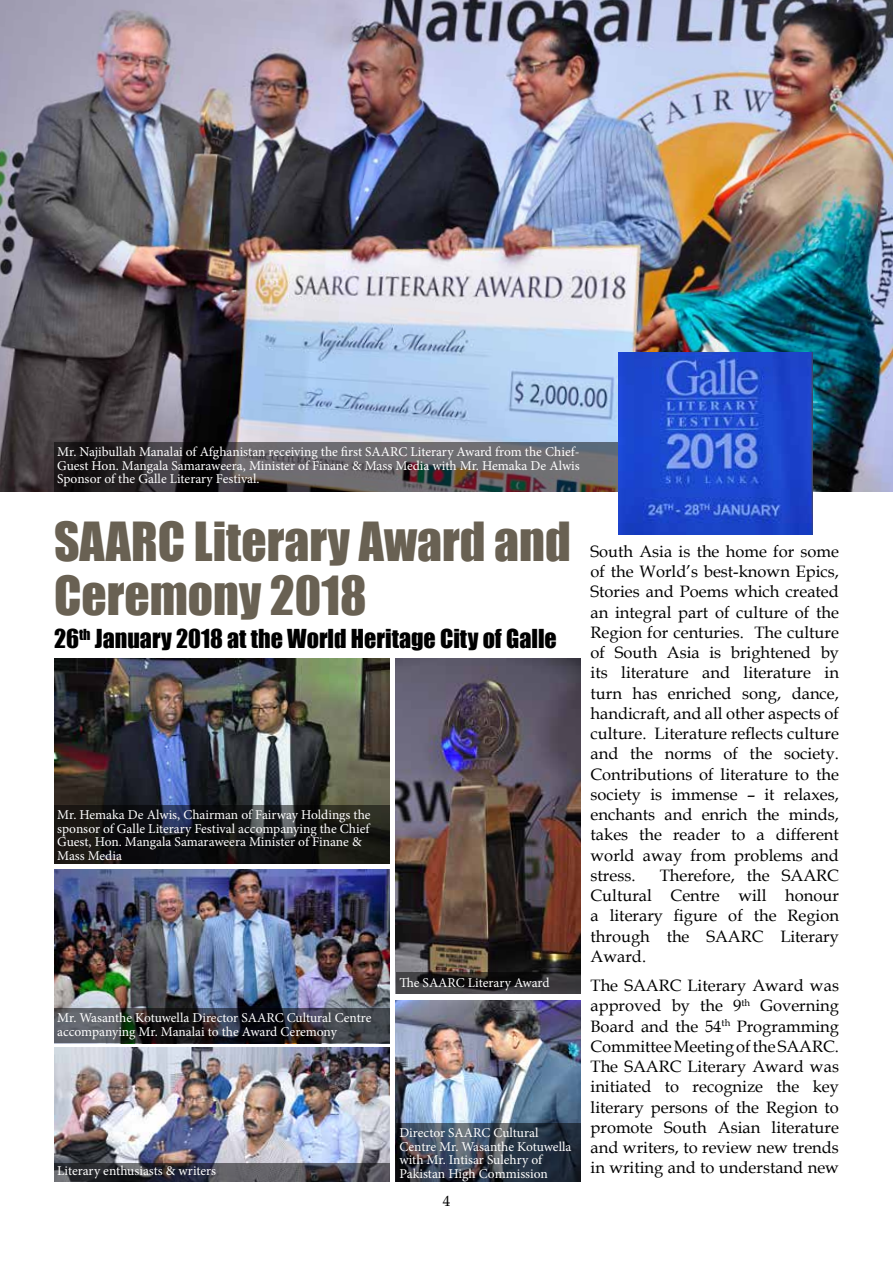
<style>
.page{position:relative;width:893px;height:1263px;background:#fff}
.page>*{position:absolute;margin:0;border:0;box-sizing:border-box;transform-origin:0 0}
.t1{font:49.5px/54px "Impact";color:#696153}
.t2{font:24px "Impact";color:#000}
.t3{font:16.5px/20.2px "Book Antiqua";color:#000;text-align:justify}
.t4{font:15px "Book Antiqua";color:#000}
.t5{font:13.5px/13.5px "Minion Pro";letter-spacing:-.005em;color:#fff}
</style>
<div class="page">
<img style="left:54px;top:870px;width:336px;height:138px">
<img style="left:0;top:0;width:893px;height:492px">
<img style="left:396px;top:658px;width:184px;height:314px">
<img style="left:54px;top:659px;width:336px;height:146px">
<img style="left:54px;top:1048px;width:336px;height:115px">
<img style="left:396px;top:1000px;width:184px;height:123px">
<svg style="left:54px;top:442px;width:565px;height:49px;background:#4e4a4d"></svg>
<svg style="left:54px;top:805px;width:336px;height:58px;background:#171718"></svg>
<svg style="left:54px;top:1008px;width:336px;height:35px;background:#313338"></svg>
<svg style="left:54px;top:1163px;width:336px;height:19px;background:#404048"></svg>
<svg style="left:396px;top:1123px;width:185px;height:59px;background:#313b49"></svg>
<svg style="left:396px;top:972px;width:185px;height:22px;background:#2b2a2b"></svg>
<img style="left:619px;top:352px;width:193px;height:183px">
<p class="t5" style="left:57px;top:445px;width:524px;text-align:justify">Mr. Najibullah Manalai of Afghanistan receiving the first SAARC Literary Award from the Chief-Guest Hon. Mangala Samaraweera, Minister of Finane &amp; Mass Media with Mr. Hemaka De Alwis Sponsor of the Galle Literary Festival.</p>
<h1 class="t1" style="left:54px;top:513px;width:518px">SAARC Literary Award and<br>Ceremony 2018</h1>
<h2 class="t2" style="left:54px;top:620px;width:504px">26<sup>th</sup> January 2018 at the World Heritage City of Galle</h2>
<p class="t5" style="left:57px;top:808px;width:315px">Mr. Hemaka De Alwis, Chairman of Fairway Holdings the sponsor of Galle Literary Festival accompanying the Chief Guest, Hon. Mangala Samaraweera Minister of Finane &amp; Mass Media</p>
<p class="t5" style="left:57px;top:1011px;width:316px">Mr. Wasanthe Kotuwella Director SAARC Cultural Centre accompanying Mr. Manalai to the Award Ceremony</p>
<p class="t5" style="left:399px;top:976px;width:152px">The SAARC Literary Award</p>
<p class="t5" style="left:57px;top:1164px;width:160px">Literary enthusiasts &amp; writers</p>
<p class="t5" style="left:399px;top:1126px;width:174px">Director SAARC Cultural<br>Centre Mr. Wasanthe Kotuwella with Mr. Intisar Sulehry of<br>Pakistan High Commission</p>
<p class="t4" style="left:443px;top:1190px;width:9px">4</p>
<p class="t3" style="left:591px;top:541px;width:250px">South Asia is the home for some of the World’s best-known Epics, Stories and Poems which created an integral part of culture of the Region for centuries. The culture of South Asia is brightened by its literature and literature in turn has enriched song, dance, handicraft, and all other aspects of culture. Literature reflects culture and the norms of the society.<br>Contributions of literature to the society is immense – it relaxes, enchants and enrich the minds, takes the reader to a different world away from problems and stress.</p>
<p class="t3" style="left:591px;top:865px;width:250px;text-indent:69px">Therefore, the SAARC Cultural Centre will honour a literary figure of the Region through the SAARC Literary Award.</p>
<p class="t3" style="left:591px;top:975px;width:250px">The SAARC Literary Award was approved by the 9<sup>th</sup> Governing Board and the 54<sup>th</sup> Programming Committee Meeting of the SAARC.<br>The SAARC Literary Award was initiated to recognize the key literary persons of the Region to promote South Asian literature and writers, to review new trends in writing and to understand new</p>
</div>
